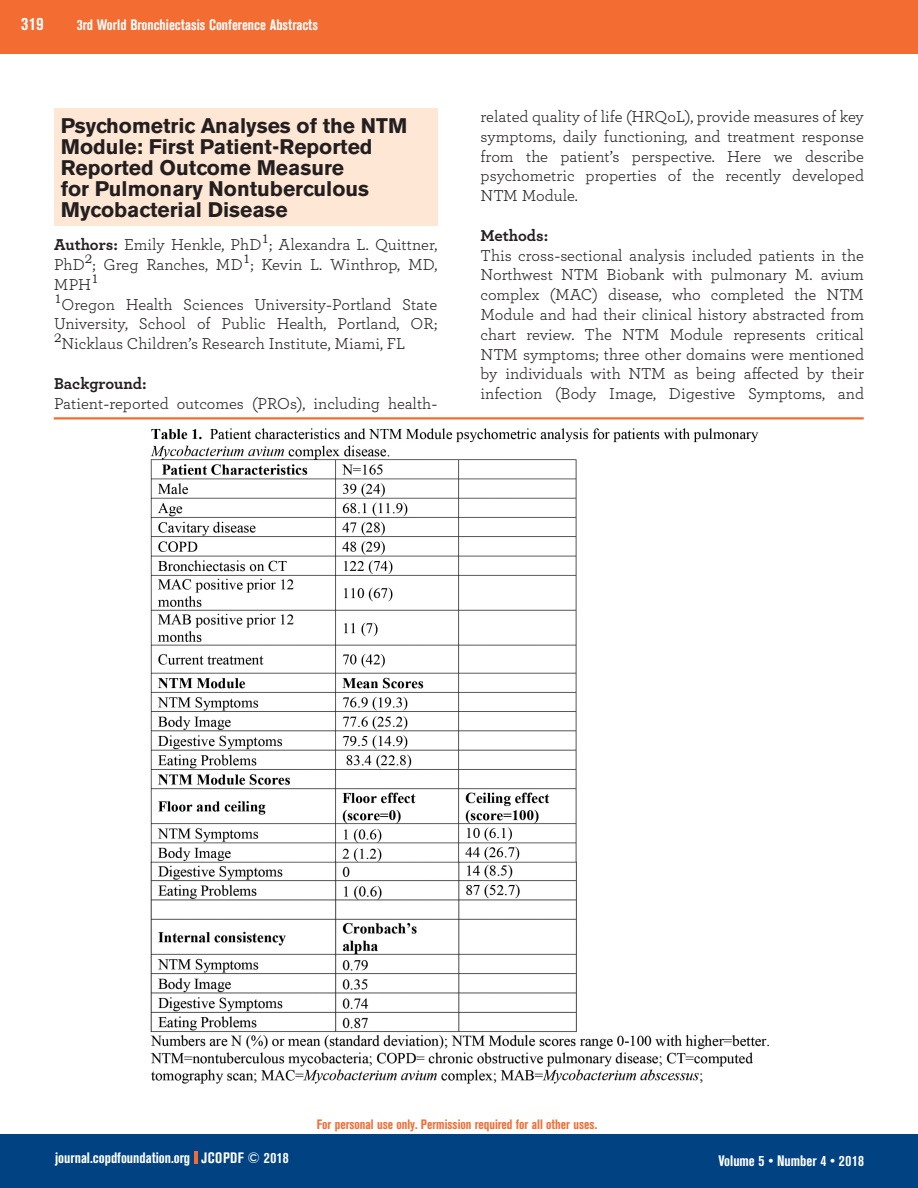
<style>
.page{position:relative;width:918px;height:1188px;background:#fff}
.page>*{position:absolute;margin:0;border:0;box-sizing:border-box;transform-origin:0 0}
.t1{font:700 21px/21px "Akzidenz Grotesk BE";color:#231f20}
.t2{font:700 condensed 18px "Akzidenz Grotesk BE";color:#fff}
.t3{font:16.5px/19.8px "Breathe";color:#231f20}
.t4{font:700 condensed 15px "Akzidenz Grotesk BE";color:#fff}
.t5{font:700 condensed 13.5px "Akzidenz Grotesk BE";color:#f36c32}
.s1{font-weight:700}
.s2{font-family:"Bookman Old Style";font-size:15px}
</style>
<div class="page">
<div style="left:0;top:1134px;width:918px;height:54px;background:#004282"></div>
<div style="left:0;top:0;width:918px;height:54px;background:#f36c32"></div>
<svg style="left:194px;top:1152px;width:3px;height:12px"></svg>
<div style="left:54px;top:109px;width:383px;height:117px;background:#fee7d4"></div>
<img style="left:150px;top:428px;width:620px;height:656px">
<hr style="left:54px;top:417px;width:810px;height:3px;background:#f36c32">
<p class="t2" style="left:21px;top:13px;width:24px">319</p>
<p class="t4" style="left:77px;top:16px;width:243px">3rd World Bronchiectasis Conference Abstracts</p>
<p class="t1" style="left:61px;top:116px;width:348px">Psychometric Analyses of the NTM<br>Module: First Patient-Reported<br>Reported Outcome Measure<br>for Pulmonary Nontuberculous<br>Mycobacterial Disease</p>
<p class="t3" style="left:481px;top:106px;width:385px;text-align:justify">related quality of life (HRQoL), provide measures of key symptoms, daily functioning, and treatment response from the patient’s perspective. Here we describe psychometric properties of the recently developed NTM Module.</p>
<p class="t3" style="left:481px;top:225px;width:385px"><span class="s1">Methods:<br></span>This cross<span class="s2">-</span>sectional analysis included patients in the Northwest NTM Biobank with pulmonary M. avium complex (MAC) disease, who completed the NTM Module and had their clinical history abstracted from chart review. The NTM Module represents critical NTM symptoms; three other domains were mentioned by individuals with NTM as being affected by their infection (Body Image, Digestive Symptoms, and</p>
<p class="t3" style="left:54px;top:234px;width:385px"><span class="s1">Authors:</span> Emily Henkle, PhD<sup>1</sup>; Alexandra L. Quittner, PhD<sup>2</sup>; Greg Ranches, MD<sup>1</sup>; Kevin L. Winthrop, MD, MPH<sup>1<br>1</sup>Oregon Health Sciences University<span class="s2">-</span>Portland State University, School of Public Health, Portland, OR; <sup>2</sup>Nicklaus Children’s Research Institute, Miami, FL</p>
<p class="t3" style="left:54px;top:373px;width:385px"><span class="s1">Background:<br></span>Patient<span class="s2">-</span>reported outcomes (PROs), including health<span class="s2">-</span></p>
<p class="t5" style="left:317px;top:1117px;width:282px">For personal use only. Permission required for all other uses.</p>
<p class="t4" style="left:55px;top:1149px;width:235px">journal.copdfoundation.org JCOPDF © 2018</p>
<p class="t4" style="left:719px;top:1152px;width:147px">Volume 5 • Number 4 • 2018</p>
</div>
